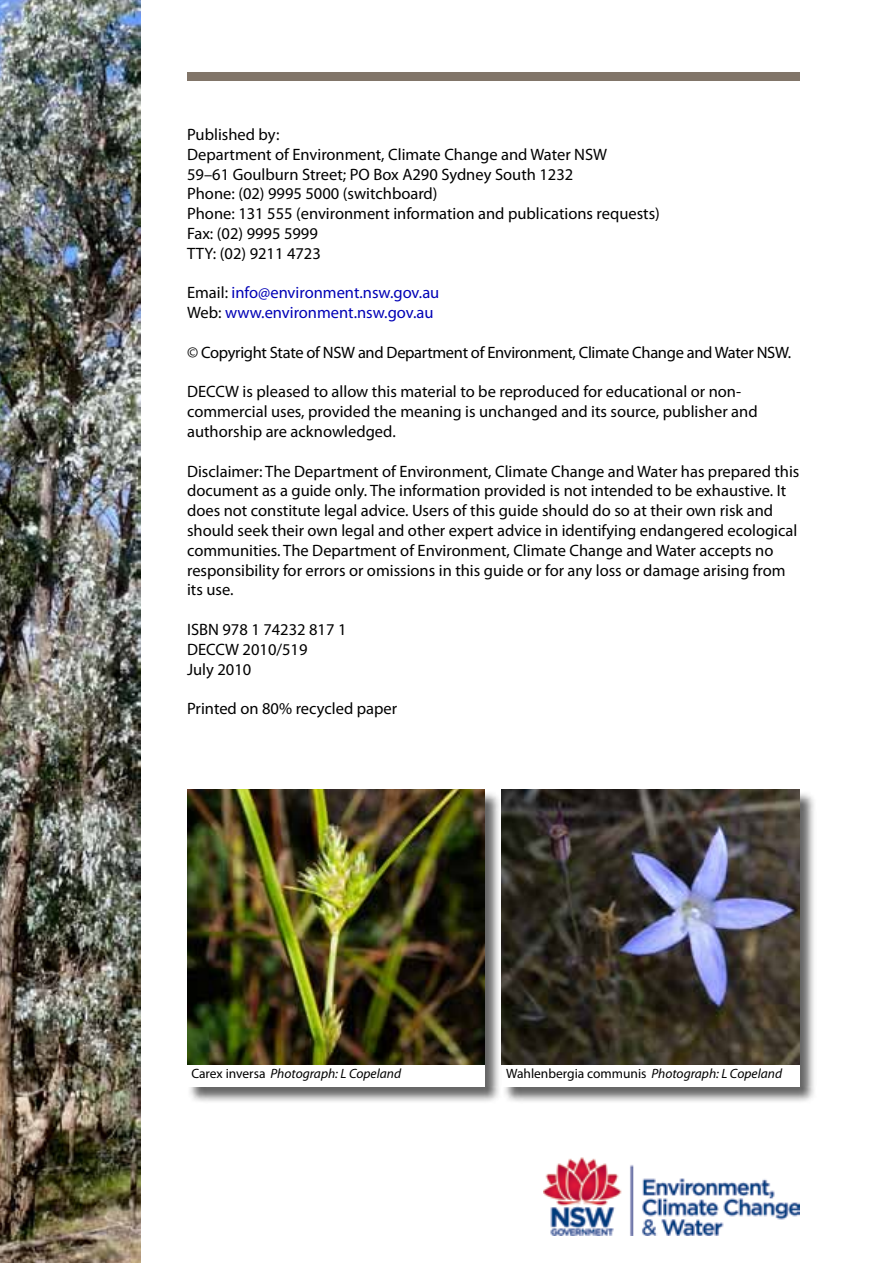
<style>
.page{position:relative;width:893px;height:1263px;background:#fff}
.page>*{position:absolute;margin:0;border:0;box-sizing:border-box;transform-origin:0 0}
.t1{font:16.5px/19.8px "Myriad Pro";color:#000}
.t2{font:16.5px "Myriad Pro";letter-spacing:-.02em;color:#000}
.t3{font:16.5px/19.8px "Myriad Pro";color:#0000b6}
.t4{font:13.5px "Myriad Pro";color:#000}
.t5{font:italic 13.5px "Myriad Pro";color:#000}
.s1{color:#000}
.s2{font-style:normal}
.s3{font-style:italic}
</style>
<div class="page">
<img style="left:0;top:0;width:140px;height:1263px">
<div style="left:187px;top:72px;width:612px;height:9px;background:#817569"></div>
<img style="left:544px;top:1157px;width:255px;height:79px">
<div style="left:187px;top:790px;width:315px;height:313px;background:#000;opacity:.6"></div>
<div style="left:187px;top:789px;width:298px;height:298px;background:#fff"></div>
<img style="left:187px;top:789px;width:298px;height:275px">
<div style="left:502px;top:790px;width:314px;height:313px;background:#000;opacity:.6"></div>
<div style="left:502px;top:789px;width:297px;height:298px;background:#fff"></div>
<img style="left:502px;top:789px;width:297px;height:275px">
<p class="t1" style="left:187px;top:124px;width:474px">Published by:<br>Department of Environment, Climate Change and Water NSW<br>59–61 Goulburn Street; PO Box A290 Sydney South 1232<br>Phone: (02) 9995 5000 (switchboard)<br>Phone: 131 555 (environment information and publications requests)<br>Fax: (02) 9995 5999<br>TTY: (02) 9211 4723</p>
<p class="t3" style="left:187px;top:283px;width:254px"><span class="s1">Email:</span> info@environment.nsw.gov.au<br><span class="s1">Web:</span> www.environment.nsw.gov.au</p>
<p class="t2" style="left:187px;top:342px;width:605px">© Copyright State of NSW and Department of Environment, Climate Change and Water NSW.</p>
<p class="t1" style="left:187px;top:382px;width:572px">DECCW is pleased to allow this material to be reproduced for educational or non&shy;commercial uses, provided the meaning is unchanged and its source, publisher and authorship are acknowledged.</p>
<p class="t1" style="left:187px;top:461px;width:614px">Disclaimer: The Department of Environment, Climate Change and Water has prepared this document as a guide only. The information provided is not intended to be exhaustive. It does not constitute legal advice. Users of this guide should do so at their own risk and should seek their own legal and other expert advice in identifying endangered ecological communities. The Department of Environment, Climate Change and Water accepts no responsibility for errors or omissions in this guide or for any loss or damage arising from its use.</p>
<p class="t1" style="left:187px;top:619px;width:161px">ISBN 978 1 74232 817 1<br>DECCW 2010/519<br>July 2010</p>
<p class="t1" style="left:187px;top:698px;width:212px">Printed on 80% recycled paper</p>
<p class="t5" style="left:191px;top:1065px;width:211px"><span class="s2">Carex inversa</span> Photograph: L Copeland</p>
<p class="t4" style="left:506px;top:1065px;width:278px">Wahlenbergia communis <span class="s3">Photograph: L Copeland</span></p>
</div>
